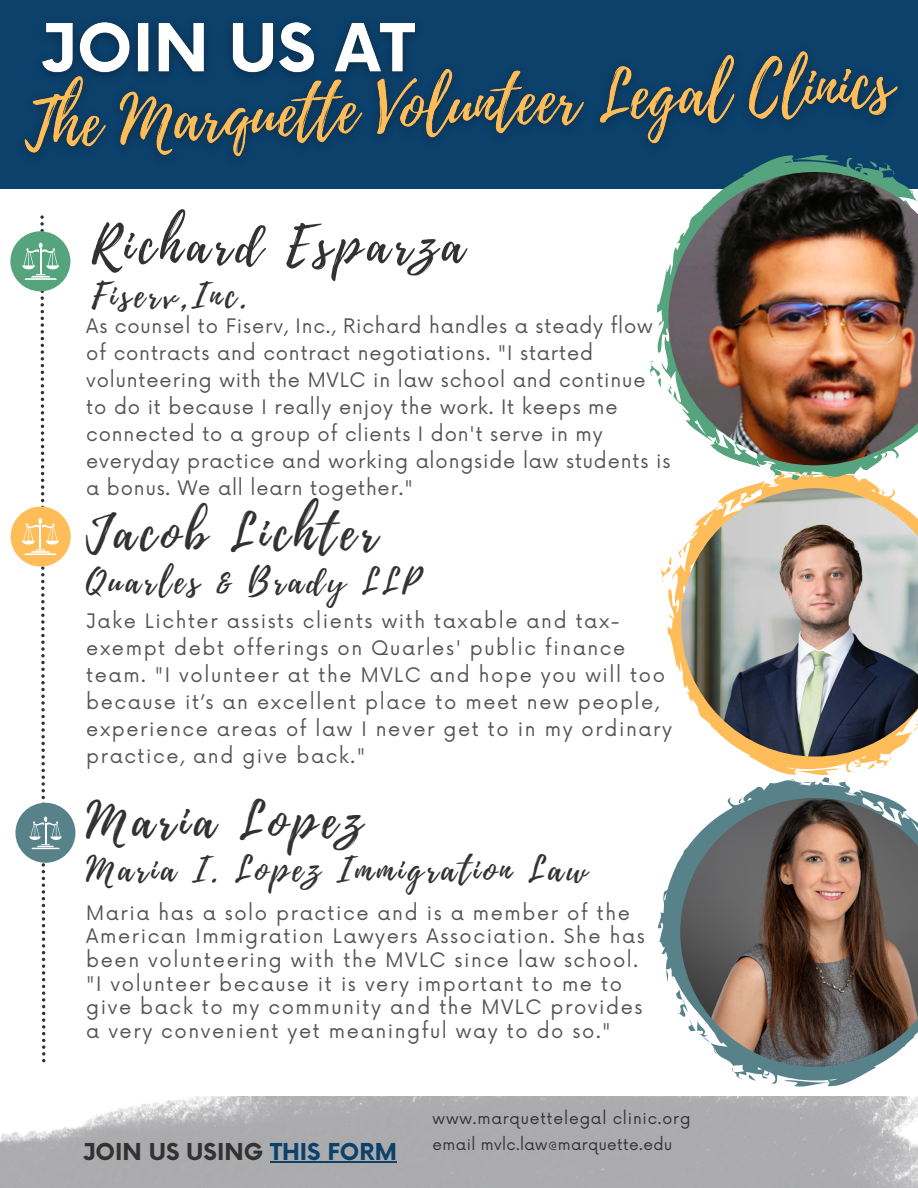
<style>
.page{position:relative;width:918px;height:1188px;background:#fff}
.page>*{position:absolute;margin:0;border:0;box-sizing:border-box;transform-origin:0 0}
.t1{font:50.55px "Playlist Script";letter-spacing:.1em;color:#323232}
.t2{font:49.05px "Playlist Script";letter-spacing:.1em;color:#323232}
.t3{font:34.05px "Playlist Script";letter-spacing:.1em;color:#323232}
.t4{font:700 22.65px "Now";color:#323232}
.t5{font:19.5px/27px "Now";letter-spacing:.08em;color:#545454}
.t6{font:19.5px/27px "Now";letter-spacing:.045em;color:#545454}
.t7{font:15.75px "Now";letter-spacing:.05em;color:#323232}
.t8{font:15.3px "Now";letter-spacing:.025em;color:#323232}
.s1{color:#0c416c}
</style>
<div class="page">
<img style="left:0;top:1096px;width:918px;height:92px">
<div style="left:0;top:0;width:918px;height:189px;background:#0c416c"></div>
<div style="left:10px;top:231px;width:60px;height:60px;background:#55a47e;border-radius:50%"></div>
<svg style="left:661px;top:567px;width:7px;height:15px"></svg>
<svg style="left:668px;top:477px;width:223px;height:298px"></svg>
<img style="left:681px;top:488px;width:237px;height:269px">
<div style="left:11px;top:507px;width:60px;height:60px;background:#ffbd59;border-radius:50%"></div>
<div style="left:15px;top:803px;width:60px;height:60px;background:#58828a;border-radius:50%"></div>
<svg style="left:22px;top:215px;width:40px;height:847px"></svg>
<img style="left:24px;top:22px;width:874px;height:135px">
<svg style="left:787px;top:477px;width:34px;height:3px"></svg>
<svg style="left:650px;top:360px;width:7px;height:16px"></svg>
<svg style="left:657px;top:155px;width:241px;height:322px"></svg>
<img style="left:668px;top:172px;width:250px;height:293px">
<svg style="left:822px;top:777px;width:8px;height:3px"></svg>
<svg style="left:658px;top:780px;width:229px;height:307px"></svg>
<img style="left:680px;top:798px;width:238px;height:269px">
<hr style="left:270px;top:1162px;width:127px;height:1px;background:#0c416c">
<p class="t1" style="left:92px;top:209px;width:373px">Richard Esparza</p>
<p class="t3" style="left:92px;top:271px;width:157px">Fiserv,Inc.</p>
<p class="t6" style="left:86px;top:313px;width:586px">As counsel to Fiserv, Inc., Richard handles a steady flow of contracts and contract negotiations. "I started volunteering with the MVLC in law school and continue to do it because I really enjoy the work. It keeps me connected to a group of clients I don't serve in my everyday practice and working alongside law students is a bonus. We all learn together."</p>
<p class="t2" style="left:86px;top:498px;width:292px">Jacob Lichter</p>
<p class="t3" style="left:86px;top:558px;width:335px">Quarles &amp; Brady LLP</p>
<p class="t5" style="left:86px;top:608px;width:587px">Jake Lichter assists clients with taxable and tax&shy;exempt debt offerings on Quarles' public finance team. "I volunteer at the MVLC and hope you will too because it’s an excellent place to meet new people, experience areas of law I never get to in my ordinary practice, and give back."</p>
<p class="t2" style="left:86px;top:786px;width:277px">Maria Lopez</p>
<p class="t3" style="left:86px;top:845px;width:502px">Maria I. Lopez Immigration Law</p>
<p class="t5" style="left:86px;top:902px;width:560px;line-height:23.7px">Maria has a solo practice and is a member of the American Immigration Lawyers Association. She has been volunteering with the MVLC since law school. "I volunteer because it is very important to me to give back to my community and the MVLC provides a very convenient yet meaningful way to do so."</p>
<p class="t4" style="left:83px;top:1140px;width:316px">JOIN US USING <span class="s1">THIS FORM</span></p>
<p class="t7" style="left:433px;top:1110px;width:259px">www.marquettelegal clinic.org</p>
<p class="t8" style="left:433px;top:1136px;width:241px">email mvlc.law@marquette.edu</p>
</div>
